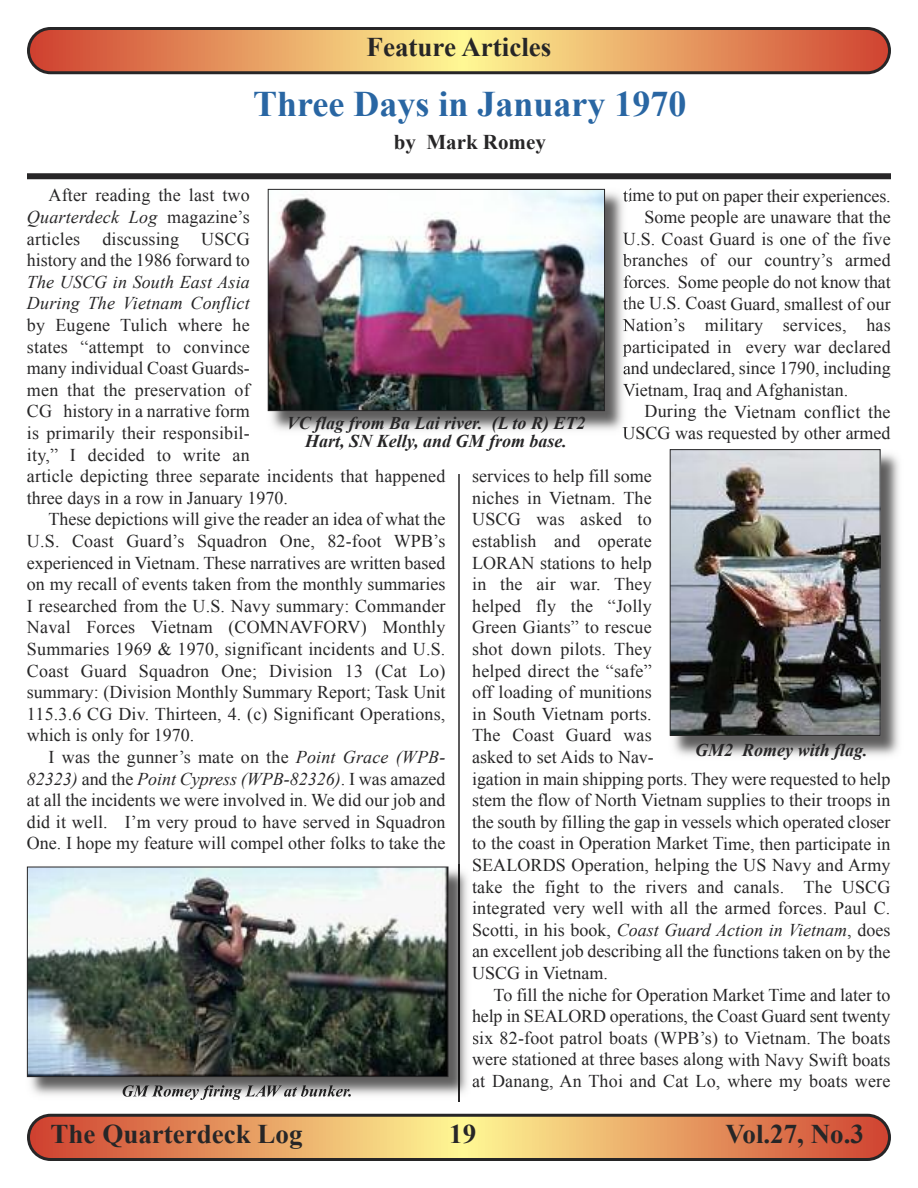
<style>
.page{position:relative;width:918px;height:1188px;background:#fff}
.page>*{position:absolute;margin:0;border:0;box-sizing:border-box;transform-origin:0 0}
.t1{font:700 36px "Times New Roman";color:#2966a3}
.t2{font:700 27px "Times New Roman";color:#272627}
.t3{font:700 21px "Times New Roman";color:#272627}
.t4{font:18px/21.6px "Times New Roman";letter-spacing:.005em;color:#272627;text-align:justify}
.t5{font:italic 700 18px/18px "Times New Roman";color:#272627;text-align:center}
.t6{font:italic 18px/21.6px "Times New Roman";letter-spacing:.01em;color:#272627}
.s1{font-style:italic}
</style>
<div class="page">
<svg style="left:27px;top:27px;width:864px;height:47px;background:#cf8f5d"></svg>
<svg style="left:27px;top:1114px;width:864px;height:47px;background:#cf8f5d"></svg>
<hr style="left:458px;top:474px;width:2px;height:628px;background:#272627">
<div style="left:27px;top:173px;width:864px;height:6px;background:#272627"></div>
<img style="left:26px;top:866px;width:447px;height:234px">
<svg style="left:472px;top:1010px;width:1px;height:14px"></svg>
<img style="left:458px;top:866px;width:2px;height:234px">
<img style="left:123px;top:1085px;width:60px;height:12px">
<img style="left:29px;top:869px;width:417px;height:206px">
<div style="left:27px;top:867px;width:421px;height:210px;border:1px solid #272627"></div>
<img style="left:267px;top:188px;width:363px;height:242px">
<svg style="left:623px;top:189px;width:7px;height:13px"></svg>
<svg style="left:623px;top:232px;width:7px;height:13px"></svg>
<svg style="left:623px;top:254px;width:7px;height:13px"></svg>
<svg style="left:624px;top:275px;width:6px;height:13px"></svg>
<svg style="left:623px;top:297px;width:7px;height:13px"></svg>
<svg style="left:623px;top:319px;width:7px;height:12px"></svg>
<img style="left:623px;top:342px;width:7px;height:15px">
<svg style="left:624px;top:363px;width:6px;height:12px"></svg>
<svg style="left:623px;top:383px;width:7px;height:13px"></svg>
<svg style="left:623px;top:427px;width:7px;height:9px"></svg>
<img style="left:270px;top:191px;width:333px;height:218px">
<div style="left:268px;top:189px;width:337px;height:222px;border:1px solid #272627"></div>
<img style="left:669px;top:449px;width:230px;height:307px">
<img style="left:672px;top:451px;width:206px;height:283px">
<div style="left:670px;top:449px;width:210px;height:287px;border:1px solid #272627"></div>
<h2 class="t2" style="left:367px;top:32px;width:186px">Feature Articles</h2>
<h1 class="t1" style="left:253px;top:84px;width:435px">Three Days in January 1970</h1>
<p class="t3" style="left:394px;top:130px;width:154px">by Mark Romey</p>
<p class="t4" style="left:623px;top:185px;width:269px">time to put on paper their experiences.</p>
<p class="t4" style="left:645px;top:206px;width:248px">Some people are unaware that the</p>
<p class="t4" style="left:623px;top:228px;width:269px">U.S. Coast Guard is one of the five</p>
<p class="t4" style="left:623px;top:249px;width:269px">branches of our country’s armed</p>
<p class="t4" style="left:623px;top:271px;width:269px">forces. Some people do not know that</p>
<p class="t4" style="left:623px;top:293px;width:269px">the U.S. Coast Guard, smallest of our</p>
<p class="t4" style="left:623px;top:314px;width:269px">Nation’s military services, has</p>
<p class="t4" style="left:623px;top:336px;width:269px">participated in every war declared</p>
<p class="t4" style="left:623px;top:357px;width:269px">and undeclared, since 1790, including</p>
<p class="t4" style="left:623px;top:379px;width:227px">Vietnam, Iraq and Afghanistan.</p>
<p class="t4" style="left:645px;top:401px;width:248px">During the Vietnam conflict the</p>
<p class="t4" style="left:622px;top:422px;width:270px">USCG was requested by other armed</p>
<p class="t4" style="left:472px;top:465px;width:420px;text-align:left">services to help fill some<br>niches in Vietnam. The<br>USCG was asked to<br>establish and operate<br>LORAN stations to help<br>in the air war. They<br>helped fly the “Jolly<br>Green Giants” to rescue<br>shot down pilots. They<br>helped direct the “safe”<br>off loading of munitions<br>in South Vietnam ports.<br>The Coast Guard was<br>asked to set Aids to Nav-<br>igation in main shipping ports. They were requested to help stem the flow of North Vietnam supplies to their troops in the south by filling the gap in vessels which operated closer to the coast in Operation Market Time, then participate in SEALORDS Operation, helping the US Navy and Army take the fight to the rivers and canals. The USCG integrated very well with all the armed forces. Paul C.<br>Scotti, in his book, <span class="s1">Coast Guard Action in Vietnam</span>, does an excellent job describing all the functions taken on by the USCG in Vietnam.</p>
<p class="t4" style="left:472px;top:984px;width:420px;text-indent:22px">To fill the niche for Operation Market Time and later to help in SEALORD operations, the Coast Guard sent twenty six 82-foot patrol boats (WPB’s) to Vietnam. The boats were stationed at three bases along with Navy Swift boats at Danang, An Thoi and Cat Lo, where my boats were</p>
<p class="t4" style="left:27px;top:185px;width:224px;text-indent:22px">After reading the last two <span class="s1">Quarterdeck Log</span> magazine’s articles discussing USCG history and the 1986 forward to</p>
<p class="t6" style="left:27px;top:271px;width:224px">The USCG in South East Asia<br>During The Vietnam Conflict</p>
<p class="t4" style="left:27px;top:314px;width:420px;text-align:left">by Eugene Tulich where he<br>states “attempt to convince<br>many individual Coast Guards-<br>men that the preservation of<br>CG history in a narrative form<br>is primarily their responsibil-<br>ity,” I decided to write an<br>article depicting three separate incidents that happened three days in a row in January 1970.</p>
<p class="t4" style="left:27px;top:509px;width:420px;text-indent:22px">These depictions will give the reader an idea of what the U.S. Coast Guard’s Squadron One, 82-foot WPB’s experienced in Vietnam. These narratives are written based on my recall of events taken from the monthly summaries I researched from the U.S. Navy summary: Commander Naval Forces Vietnam (COMNAVFORV) Monthly Summaries 1969 &amp; 1970, significant incidents and U.S.<br>Coast Guard Squadron One; Division 13 (Cat Lo) summary: (Division Monthly Summary Report; Task Unit 115.3.6 CG Div. Thirteen, 4. (c) Significant Operations, which is only for 1970.</p>
<p class="t4" style="left:27px;top:746px;width:420px;text-indent:22px">I was the gunner’s mate on the <span class="s1">Point Grace (WPB-82323)</span> and the <span class="s1">Point Cypress (WPB-82326)</span>. I was amazed at all the incidents we were involved in. We did our job and did it well. I’m very proud to have served in Squadron One. I hope my feature will compel other folks to take the</p>
<p class="t5" style="left:287px;top:414px;width:300px">VC flag from Ba Lai river. (L to R) ET2<br>Hart, SN Kelly, and GM from base.</p>
<p class="t5" style="left:695px;top:741px;width:174px">GM2 Romey with flag.</p>
<h2 class="t2" style="left:51px;top:1118px;width:253px">The Quarterdeck Log</h2>
<h2 class="t2" style="left:449px;top:1118px;width:28px">19</h2>
<h2 class="t2" style="left:726px;top:1118px;width:140px">Vol.27, No.3</h2>
</div>
